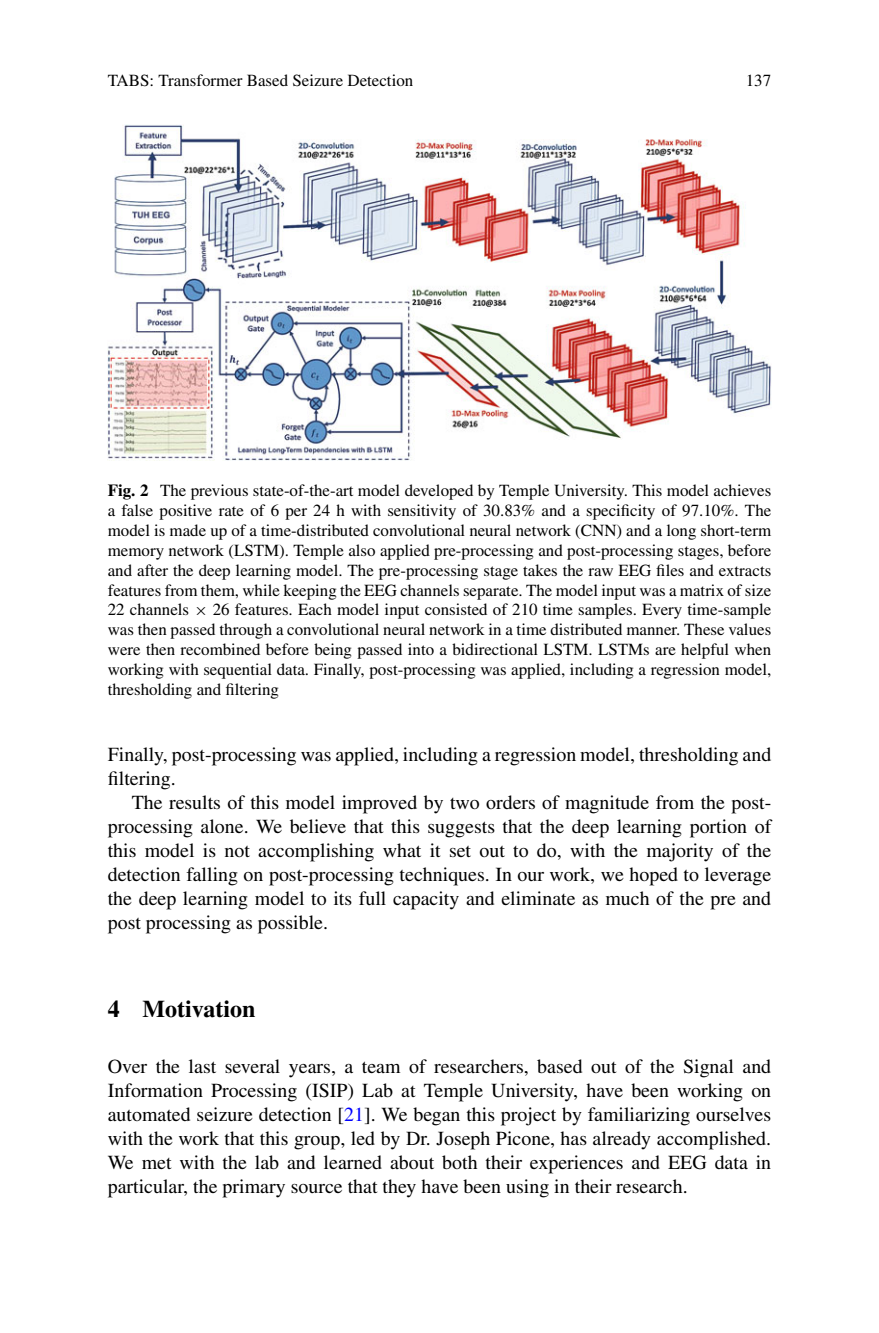
<style>
.page{position:relative;width:879px;height:1333px;background:#fff}
.page>*{position:absolute;margin:0;border:0;box-sizing:border-box;transform-origin:0 0}
.t1{font:700 24px "Times";color:#000}
.t2{font:20px/24px "Times";color:#000;text-align:justify}
.t3{font:17px/20px "Times";color:#000;text-align:justify}
.s1{font-weight:700}
.s2{font-family:"MTSYN"}
.s3{color:#00f}
</style>
<div class="page">
<img style="left:108px;top:125px;width:663px;height:335px">
<p class="t3" style="left:108px;top:72px;width:307px">TABS: Transformer Based Seizure Detection</p>
<p class="t3" style="left:746px;top:72px;width:27px">137</p>
<p class="t3" style="left:108px;top:482px;width:665px"><span class="s1">Fig. 2</span> The previous state-of-the-art model developed by Temple University. This model achieves a false positive rate of 6 per 24 h with sensitivity of 30.83% and a specificity of 97.10%. The model is made up of a time-distributed convolutional neural network (CNN) and a long short-term memory network (LSTM). Temple also applied pre-processing and post-processing stages, before and after the deep learning model. The pre-processing stage takes the raw EEG files and extracts features from them, while keeping the EEG channels separate. The model input was a matrix of size 22 channels <span class="s2">×</span> 26 features. Each model input consisted of 210 time samples. Every time-sample was then passed through a convolutional neural network in a time distributed manner. These values were then recombined before being passed into a bidirectional LSTM. LSTMs are helpful when working with sequential data. Finally, post-processing was applied, including a regression model, thresholding and filtering</p>
<p class="t2" style="left:108px;top:743px;width:665px">Finally, post-processing was applied, including a regression model, thresholding and filtering.</p>
<p class="t2" style="left:108px;top:791px;width:665px;text-indent:24px">The results of this model improved by two orders of magnitude from the post&shy;processing alone. We believe that this suggests that the deep learning portion of this model is not accomplishing what it set out to do, with the majority of the detection falling on post-processing techniques. In our work, we hoped to leverage the deep learning model to its full capacity and eliminate as much of the pre and post processing as possible.</p>
<h1 class="t1" style="left:108px;top:999px;width:149px">4 Motivation</h1>
<p class="t2" style="left:108px;top:1055px;width:665px">Over the last several years, a team of researchers, based out of the Signal and Information Processing (ISIP) Lab at Temple University, have been working on automated seizure detection [<span class="s3">21</span>]. We began this project by familiarizing ourselves with the work that this group, led by Dr. Joseph Picone, has already accomplished.<br>We met with the lab and learned about both their experiences and EEG data in particular, the primary source that they have been using in their research.</p>
</div>
